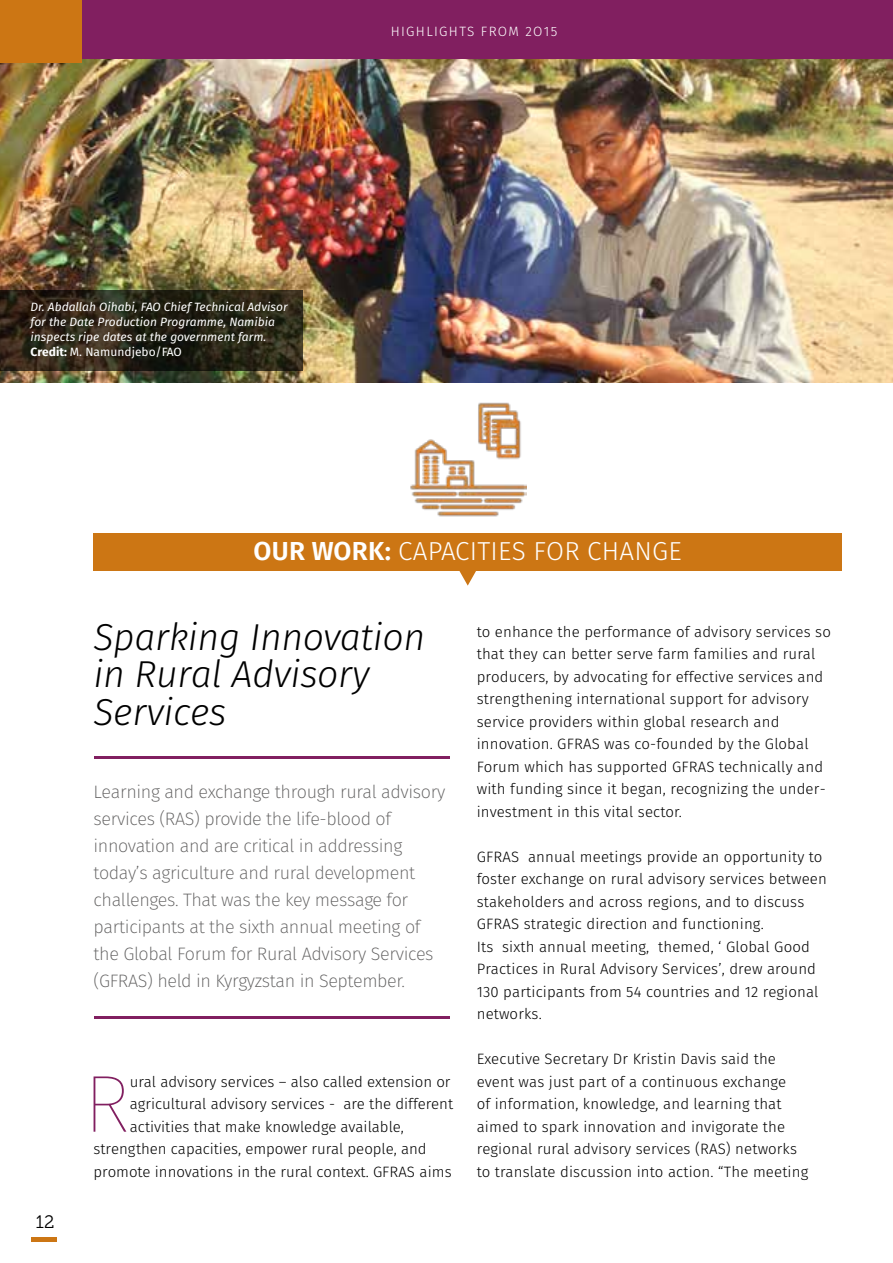
<style>
.page{position:relative;width:893px;height:1263px;background:#fff}
.page>*{position:absolute;margin:0;border:0;box-sizing:border-box;transform-origin:0 0}
.t1{font:100 81.15px "Fira Sans";color:#811f60}
.t2{font:italic 300 37.5px/37.5px "Fira Sans";letter-spacing:-.01em;color:#000}
.t3{font:300 25.95px "Fira Sans";letter-spacing:.01em;color:#fff}
.t4{font:200 18px/27px "Fira Sans";letter-spacing:-.02em;color:#5f5e5e}
.t5{font:18px "Museo Slab 300";color:#000}
.t6{font:300 15px/22.5px "Fira Sans";letter-spacing:.01em;color:#000}
.t7{font:300 13.5px "Fira Sans";letter-spacing:.1em;color:#fff}
.t8{font:italic 12px/15px "Fira Sans";color:#fff}
.s1{font-weight:700;font-style:normal}
.s2{font-style:normal}
.s3{font-weight:600}
</style>
<div class="page">
<div style="left:0;top:0;width:893px;height:63px;background:#811f60"></div>
<img style="left:0;top:60px;width:893px;height:323px">
<svg style="left:459px;top:571px;width:17px;height:15px"></svg>
<div style="left:94px;top:533px;width:748px;height:38px;background:#cc7614"></div>
<img style="left:410px;top:402px;width:116px;height:115px">
<hr style="left:94px;top:757px;width:355px;height:2px;background:#811f60">
<hr style="left:94px;top:1017px;width:355px;height:2px;background:#811f60">
<div style="left:0;top:0;width:82px;height:63px;background:#cc7614"></div>
<div style="left:31px;top:1237px;width:25px;height:5px;background:#cc7614"></div>
<svg style="left:0;top:290px;width:303px;height:80px;background:#2a2517"></svg>
<p class="t7" style="left:391px;top:22px;width:168px">HIGHLIGHTS FROM 2O15</p>
<p class="t8" style="left:31px;top:300px;width:259px">Dr. Abdallah Oihabi, FAO Chief Technical Advisor for the Date Production Programme, Namibia inspects ripe dates at the government farm.<br><span class="s1">Credit:</span> <span class="s2">M. Namundjebo/FAO</span></p>
<h3 class="t3" style="left:254px;top:533px;width:430px"><span class="s3">OUR WORK:</span> CAPACITIES FOR CHANGE</h3>
<p class="t5" style="left:36px;top:1211px;width:20px">12</p>
<h2 class="t2" style="left:94px;top:618px;width:333px">Sparking Innovation in Rural Advisory<br>Services</h2>
<p class="t4" style="left:94px;top:778px;width:353px">Learning and exchange through rural advisory services (RAS) provide the life-blood of innovation and are critical in addressing today’s agriculture and rural development challenges. That was the key message for participants at the sixth annual meeting of the Global Forum for Rural Advisory Services (GFRAS) held in Kyrgyzstan in September.</p>
<h1 class="t1" style="left:84px;top:1046px;width:48px">R</h1>
<p class="t6" style="left:130px;top:1070px;width:322px">ural advisory services – also called extension or</p>
<p class="t6" style="left:130px;top:1093px;width:325px">agricultural advisory services - are the different</p>
<p class="t6" style="left:130px;top:1115px;width:276px">activities that make knowledge available,</p>
<p class="t6" style="left:94px;top:1138px;width:335px">strengthen capacities, empower rural people, and</p>
<p class="t6" style="left:94px;top:1160px;width:360px">promote innovations in the rural context. GFRAS aims</p>
<p class="t6" style="left:477px;top:620px;width:356px">to enhance the performance of advisory services so that they can better serve farm families and rural producers, by advocating for effective services and strengthening international support for advisory service providers within global research and innovation. GFRAS was co-founded by the Global Forum which has supported GFRAS technically and with funding since it began, recognizing the under&shy;investment in this vital sector.</p>
<p class="t6" style="left:477px;top:845px;width:352px">GFRAS annual meetings provide an opportunity to foster exchange on rural advisory services between stakeholders and across regions, and to discuss GFRAS strategic direction and functioning.<br>Its sixth annual meeting, themed, ‘ Global Good Practices in Rural Advisory Services’, drew around 130 participants from 54 countries and 12 regional networks.</p>
<p class="t6" style="left:477px;top:1048px;width:333px">Executive Secretary Dr Kristin Davis said the event was just part of a continuous exchange<br>of information, knowledge, and learning that aimed to spark innovation and invigorate the regional rural advisory services (RAS) networks to translate discussion into action. “The meeting</p>
</div>
